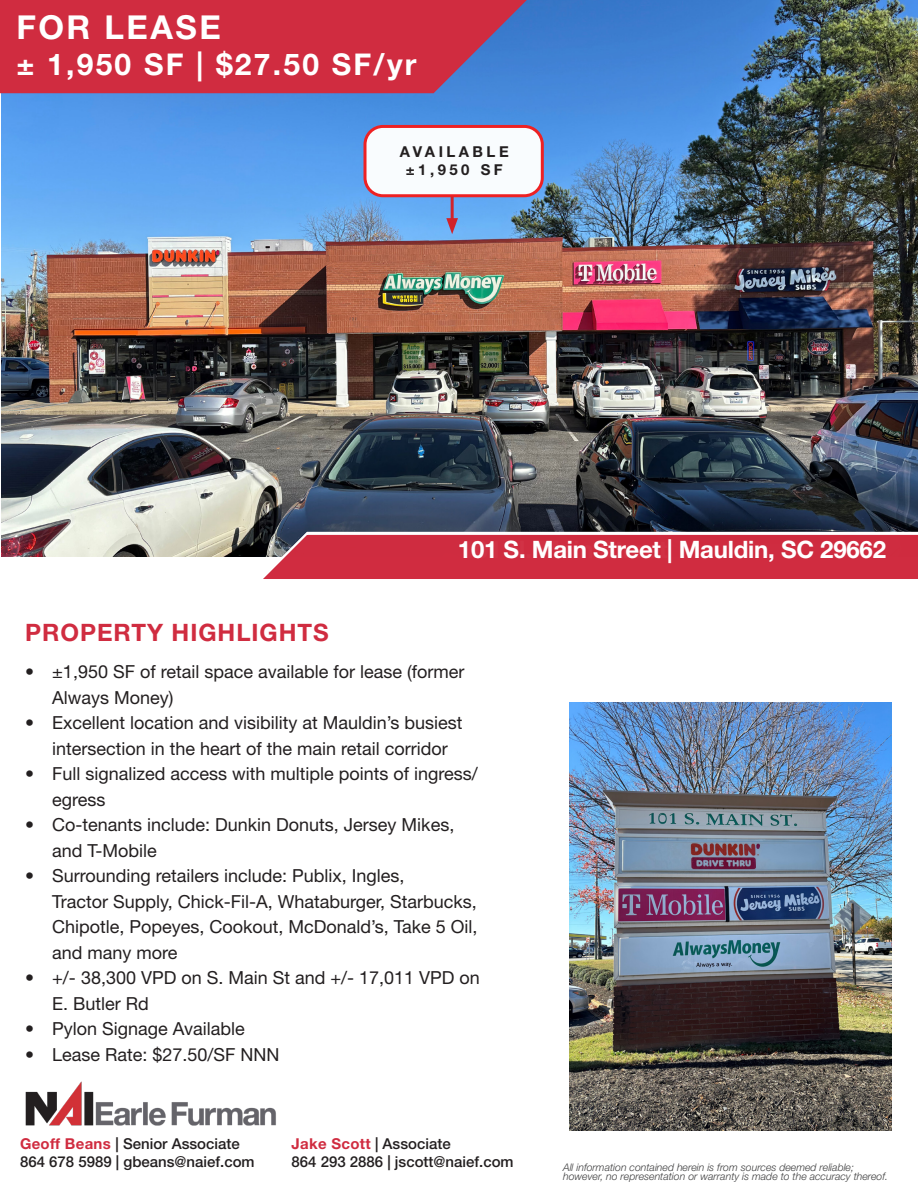
<style>
.page{position:relative;width:918px;height:1188px;background:#fff}
.page>*{position:absolute;margin:0;border:0;box-sizing:border-box;transform-origin:0 0}
.t1{font:700 33px "Helvetica Neue LT Std";letter-spacing:.075em;color:#fff}
.t2{font:700 30px "Helvetica Neue LT Std";letter-spacing:.075em;color:#fff}
.t3{font:700 24px "Helvetica Neue LT Std";letter-spacing:-.01em;color:#fff}
.t4{font:700 24px "Helvetica Neue LT Std";letter-spacing:.04em;color:#d02c40}
.t5{font:18px/25.5px "Helvetica Neue LT Std";color:#231f20}
.t6{font:500 15px "Helvetica Neue LT Std";color:#231f20}
.t7{font:700 15px "Helvetica Neue LT Std";letter-spacing:.225em;color:#231f20}
.t8{font:italic 300 10.5px/9px "Helvetica Neue LT Std";color:#3e3e3f}
.s1{font-weight:700;color:#d02c40}
</style>
<div class="page">
<img style="left:1px;top:0;width:917px;height:557px">
<svg style="left:0;top:0;width:528px;height:93px;background:#c4324b"></svg>
<img style="left:25px;top:1081px;width:251px;height:45px">
<svg style="left:254px;top:530px;width:664px;height:49px;background:#c73c4e"></svg>
<img style="left:570px;top:702px;width:321px;height:429px">
<div style="left:365px;top:126px;width:177px;height:70px;background:#f9fcfe;border-radius:18px"></div>
<div style="left:364px;top:125px;width:180px;height:72px;border:3px solid #ee2123;border-radius:18px"></div>
<hr style="left:451px;top:196px;width:3px;height:28px;background:#d1232a">
<svg style="left:446px;top:218px;width:12px;height:16px"></svg>
<p class="t1" style="left:16px;top:7px;width:206px">FOR LEASE</p>
<p class="t2" style="left:16px;top:46px;width:402px">± 1,950 SF | $27.50 SF/yr</p>
<p class="t7" style="left:400px;top:142px;width:111px">AVAILABLE</p>
<p class="t7" style="left:406px;top:160px;width:99px">±1,950 SF</p>
<p class="t4" style="left:25px;top:618px;width:305px">PROPERTY HIGHLIGHTS</p>
<p class="t3" style="left:458px;top:534px;width:430px">101 S. Main Street | Mauldin, SC 29662</p>
<p class="t3" style="left:462px;top:534px;width:207px">101 N. Main Street</p>
<p class="t5" style="left:52px;top:659px;width:414px;text-indent:-27px">• ±1,950 SF of retail space available for lease (former<br>Always Money)</p>
<p class="t5" style="left:52px;top:710px;width:412px;text-indent:-27px">• Excellent location and visibility at Mauldin’s busiest intersection in the heart of the main retail corridor</p>
<p class="t5" style="left:52px;top:761px;width:427px;text-indent:-27px">• Full signalized access with multiple points of ingress/ egress</p>
<p class="t5" style="left:52px;top:812px;width:404px;text-indent:-27px">• Co-tenants include: Dunkin Donuts, Jersey Mikes, and T-Mobile</p>
<p class="t5" style="left:52px;top:863px;width:427px;text-indent:-27px">• Surrounding retailers include: Publix, Ingles,<br>Tractor Supply, Chick-Fil-A, Whataburger, Starbucks, Chipotle, Popeyes, Cookout, McDonald’s, Take 5 Oil, and many more</p>
<p class="t5" style="left:52px;top:965px;width:429px;text-indent:-27px">• +/- 38,300 VPD on S. Main St and +/- 17,011 VPD on<br>E. Butler Rd</p>
<p class="t5" style="left:25px;top:1016px;width:221px">• Pylon Signage Available</p>
<p class="t5" style="left:25px;top:1041px;width:256px">• Lease Rate: $27.50/SF NNN</p>
<p class="t6" style="left:20px;top:1135px;width:221px"><span class="s1">Geoff Beans</span> | Senior Associate</p>
<p class="t6" style="left:20px;top:1153px;width:236px">864 678 5989 | gbeans@naief.com</p>
<p class="t6" style="left:292px;top:1135px;width:161px"><span class="s1">Jake Scott</span> | Associate</p>
<p class="t6" style="left:292px;top:1153px;width:224px">864 293 2886 | jscott@naief.com</p>
<p class="t8" style="left:563px;top:1163px;width:327px">All information contained herein is from sources deemed reliable; however, no representation or warranty is made to the accuracy thereof.</p>
</div>
